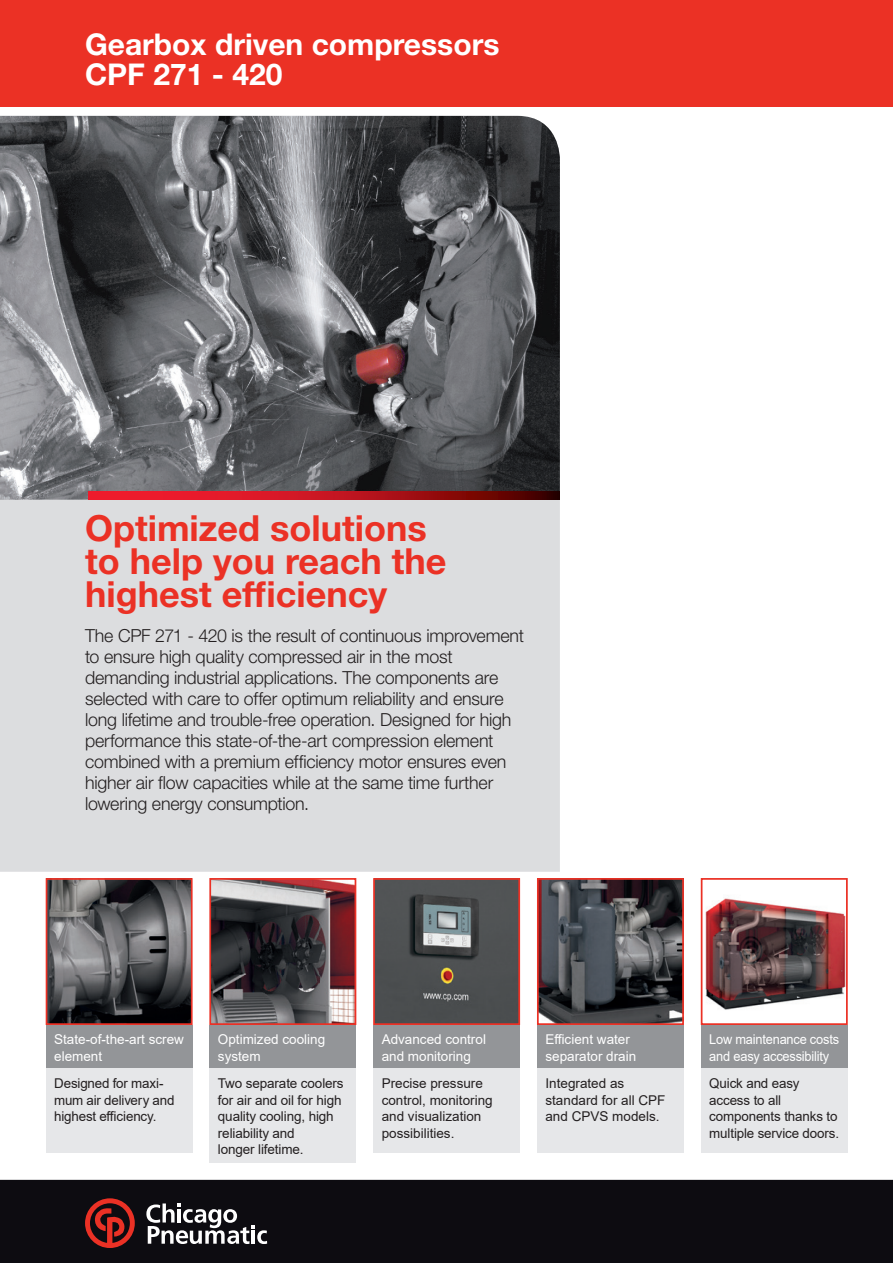
<style>
.page{position:relative;width:893px;height:1263px;background:#fff}
.page>*{position:absolute;margin:0;border:0;box-sizing:border-box;transform-origin:0 0}
.t1{font:700 36px/33px "Helvetica Neue LT Std";color:#eb3125}
.t2{font:700 30px/30px "Helvetica Neue LT Std";color:#fff}
.t3{font:300 18px/21px "Helvetica Neue LT Std";letter-spacing:-.01em;color:#231f20}
.t4{font:13.5px/16.5px "Arial";letter-spacing:-.01em;color:#231f20}
.t5{font:13.5px/16.5px "Arial";color:#fff}
.t6{font:13.5px/16.5px "Arial";color:#fff;scale:.95 1}
</style>
<div class="page">
<div style="left:0;top:0;width:893px;height:107px;background:#eb3125"></div>
<div style="left:0;top:1178px;width:893px;height:85px;background:#0d0c11"></div>
<hr style="left:0;top:1177px;width:893px;height:3px;background:#fff">
<svg style="left:146px;top:1203px;width:121px;height:41px"></svg>
<svg style="left:85px;top:1198px;width:50px;height:50px"></svg>
<div style="left:0;top:500px;width:560px;height:372px;background:#dcdddf"></div>
<img style="left:0;top:116px;width:560px;height:384px">
<svg style="left:88px;top:491px;width:472px;height:9px;background:#b5121b"></svg>
<img style="left:540px;top:881px;width:141px;height:141px">
<div style="left:537px;top:878px;width:147px;height:147px;border:2px solid #eb3125"></div>
<img style="left:705px;top:898px;width:140px;height:112px">
<div style="left:701px;top:878px;width:147px;height:147px;border:2px solid #eb3125"></div>
<div style="left:209px;top:1025px;width:147px;height:43px;background:#939598"></div>
<div style="left:209px;top:1068px;width:147px;height:95px;background:#e6e7e9"></div>
<div style="left:46px;top:1025px;width:147px;height:43px;background:#939598"></div>
<div style="left:46px;top:1068px;width:147px;height:85px;background:#e6e7e9"></div>
<div style="left:373px;top:1025px;width:147px;height:43px;background:#939598"></div>
<div style="left:373px;top:1068px;width:147px;height:85px;background:#e6e7e9"></div>
<div style="left:537px;top:1025px;width:147px;height:43px;background:#939598"></div>
<div style="left:537px;top:1068px;width:147px;height:85px;background:#e6e7e9"></div>
<div style="left:701px;top:1025px;width:147px;height:43px;background:#939598"></div>
<div style="left:701px;top:1068px;width:147px;height:85px;background:#e6e7e9"></div>
<img style="left:212px;top:881px;width:141px;height:141px">
<div style="left:209px;top:878px;width:147px;height:147px;border:2px solid #eb3125"></div>
<img style="left:376px;top:881px;width:141px;height:141px">
<div style="left:373px;top:878px;width:147px;height:147px;border:2px solid #eb3125"></div>
<img style="left:49px;top:881px;width:141px;height:141px">
<div style="left:46px;top:878px;width:147px;height:147px;border:2px solid #eb3125"></div>
<h2 class="t2" style="left:85px;top:29px;width:416px">Gearbox driven compressors<br>CPF 271 - 420</h2>
<h1 class="t1" style="left:85px;top:511px;width:363px">Optimized solutions to help you reach the highest efficiency</h1>
<p class="t3" style="left:85px;top:625px;width:440px">The CPF 271 - 420 is the result of continuous improvement to ensure high quality compressed air in the most demanding industrial applications. The components are selected with care to offer optimum reliability and ensure long lifetime and trouble-free operation. Designed for high performance this state-of-the-art compression element combined with a premium efficiency motor ensures even higher air flow capacities while at the same time further lowering energy consumption.</p>
<p class="t5" style="left:54px;top:1031px;width:131px">State-of-the-art screw element</p>
<p class="t4" style="left:54px;top:1075px;width:122px">Designed for maxi&shy;mum air delivery and highest efficiency.</p>
<p class="t5" style="left:218px;top:1031px;width:109px">Optimized cooling system</p>
<p class="t4" style="left:218px;top:1075px;width:127px">Two separate coolers for air and oil for high quality cooling, high reliability and<br>longer lifetime.</p>
<p class="t5" style="left:382px;top:1031px;width:106px">Advanced control and monitoring</p>
<p class="t4" style="left:382px;top:1075px;width:113px">Precise pressure control, monitoring and visualization possibilities.</p>
<p class="t5" style="left:545px;top:1031px;width:92px">Efficient water separator drain</p>
<p class="t4" style="left:545px;top:1075px;width:122px">Integrated as standard for all CPF and CPVS models.</p>
<p class="t6" style="left:709px;top:1031px;width:138px">Low maintenance costs and easy accessibility</p>
<p class="t4" style="left:709px;top:1075px;width:131px">Quick and easy access to all components thanks to multiple service doors.</p>
</div>
